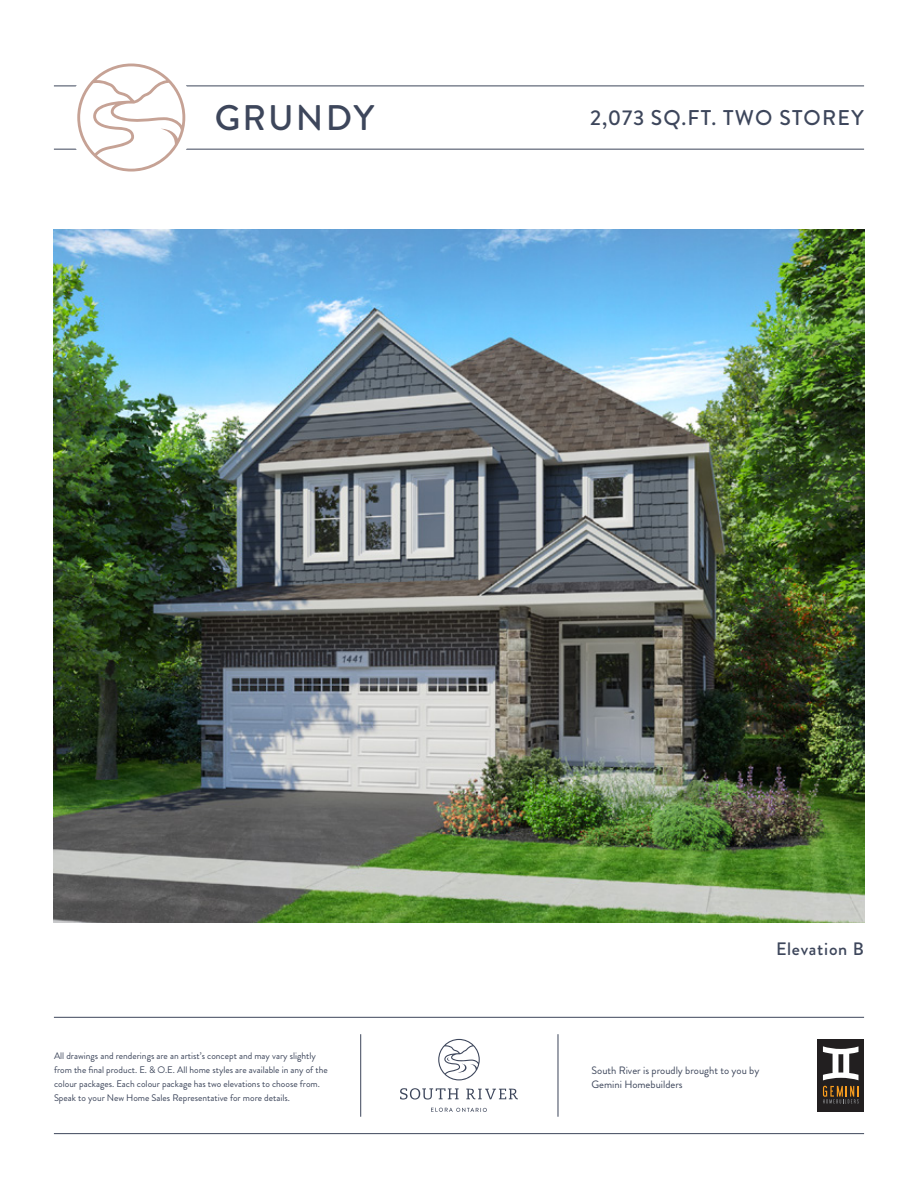
<style>
.page{position:relative;width:918px;height:1188px;background:#fff}
.page>*{position:absolute;margin:0;border:0;box-sizing:border-box;transform-origin:0 0}
.t1{font:500 35.55px "Brandon Grotesque";letter-spacing:.06em;color:#3d465b}
.t2{font:500 21.3px "Brandon Grotesque";letter-spacing:.06em;color:#3d465b}
.t3{font:500 18px "Brandon Grotesque";letter-spacing:.04em;color:#3d465b}
.t4{font:10.65px/14.2px "Brandon Grotesque";color:#3d465b}
.t5{font:9.45px/14.2px "Brandon Grotesque";color:#3d465b}
</style>
<div class="page">
<hr style="left:54px;top:149px;width:810px;height:1px;background:#3d465b">
<hr style="left:54px;top:86px;width:810px;height:1px;background:#3d465b">
<div style="left:68px;top:54px;width:127px;height:127px;background:#fff;border-radius:50%"></div>
<svg style="left:77px;top:64px;width:108px;height:108px"></svg>
<hr style="left:558px;top:1034px;width:1px;height:83px;background:#3d465b">
<hr style="left:360px;top:1034px;width:1px;height:83px;background:#3d465b">
<hr style="left:54px;top:1133px;width:810px;height:1px;background:#3d465b">
<hr style="left:54px;top:1017px;width:810px;height:1px;background:#3d465b">
<div style="left:818px;top:1039px;width:46px;height:73px;background:#221f20"></div>
<svg style="left:823px;top:1086px;width:36px;height:17px"></svg>
<svg style="left:823px;top:1046px;width:36px;height:34px"></svg>
<svg style="left:438px;top:1039px;width:42px;height:41px"></svg>
<svg style="left:431px;top:1108px;width:56px;height:4px"></svg>
<svg style="left:400px;top:1088px;width:59px;height:12px"></svg>
<svg style="left:466px;top:1089px;width:52px;height:11px"></svg>
<img style="left:54px;top:230px;width:810px;height:693px">
<h1 class="t1" style="left:215px;top:93px;width:161px">GRUNDY</h1>
<h2 class="t2" style="left:590px;top:103px;width:275px">2,073 SQ.FT. TWO STOREY</h2>
<p class="t5" style="left:54px;top:1048px;width:275px">All drawings and renderings are an artist’s concept and may vary slightly from the final product. E. &amp; O.E. All home styles are available in any of the colour packages. Each colour package has two elevations to choose from.<br>Speak to your New Home Sales Representative for more details.</p>
<h3 class="t3" style="left:776px;top:936px;width:89px">Elevation B</h3>
<p class="t4" style="left:592px;top:1063px;width:169px">South River is proudly brought to you by<br>Gemini Homebuilders</p>
</div>
